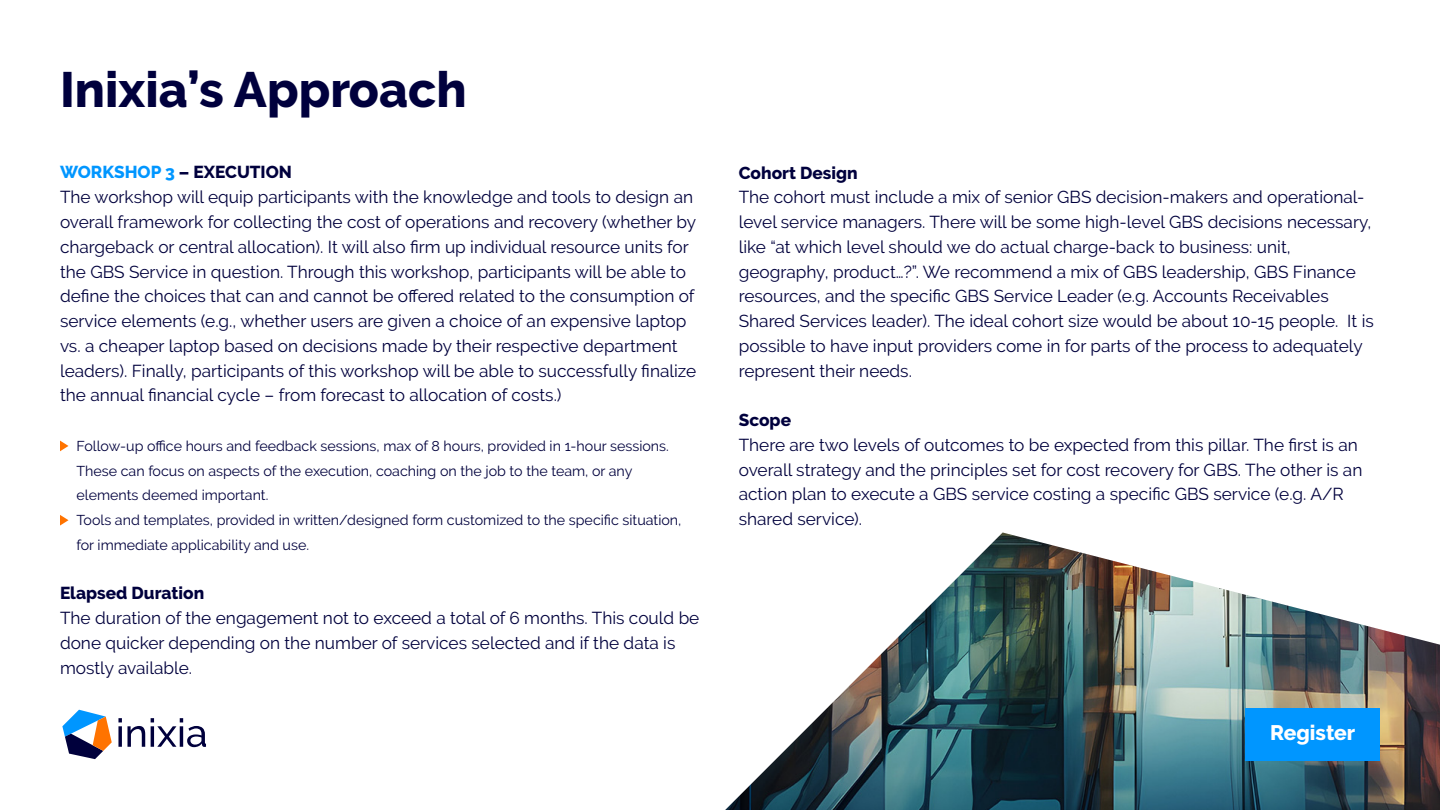
<style>
.page{position:relative;width:1440px;height:810px;background:#fff}
.page>*{position:absolute;margin:0;border:0;box-sizing:border-box;transform-origin:0 0}
.t1{font:800 49.5px "Raleway";color:#00003d}
.t2{font:800 21px "Raleway";color:#fff}
.t3{font:17.25px/24.8px "Raleway";color:#00003d}
.t4{font:800 17.25px "Raleway";color:#00003d}
.t5{font:14.25px/24.8px "Raleway";color:#00003d}
.s1{font-weight:800;color:#0096ff}
.s2{font-weight:800}
</style>
<div class="page">
<img style="left:725px;top:532px;width:715px;height:278px">
<div style="left:1245px;top:708px;width:135px;height:53px;background:#0096ff"></div>
<svg style="left:118px;top:718px;width:27px;height:29px"></svg>
<svg style="left:151px;top:718px;width:55px;height:29px"></svg>
<svg style="left:62px;top:710px;width:50px;height:49px"></svg>
<svg style="left:60px;top:441px;width:9px;height:10px"></svg>
<svg style="left:60px;top:515px;width:9px;height:11px"></svg>
<h1 class="t1" style="left:60px;top:61px;width:408px">Inixia’s Approach</h1>
<p class="t3" style="left:60px;top:160px;width:638px"><span class="s1">WORKSHOP 3</span> <span class="s2">– EXECUTION<br></span>The workshop will equip participants with the knowledge and tools to design an overall framework for collecting the cost of operations and recovery (whether by chargeback or central allocation). It will also firm up individual resource units for the GBS Service in question. Through this workshop, participants will be able to define the choices that can and cannot be offered related to the consumption of service elements (e.g., whether users are given a choice of an expensive laptop vs. a cheaper laptop based on decisions made by their respective department leaders). Finally, participants of this workshop will be able to successfully finalize the annual financial cycle – from forecast to allocation of costs.)</p>
<p class="t5" style="left:76px;top:433px;width:606px">Follow-up office hours and feedback sessions, max of 8 hours, provided in 1-hour sessions.<br>These can focus on aspects of the execution, coaching on the job to the team, or any elements deemed important.<br>Tools and templates, provided in written/designed form customized to the specific situation, for immediate applicability and use.</p>
<p class="t4" style="left:60px;top:583px;width:146px">Elapsed Duration</p>
<p class="t3" style="left:60px;top:606px;width:641px">The duration of the engagement not to exceed a total of 6 months. This could be done quicker depending on the number of services selected and if the data is mostly available.</p>
<p class="t4" style="left:739px;top:163px;width:120px">Cohort Design</p>
<p class="t3" style="left:739px;top:185px;width:637px">The cohort must include a mix of senior GBS decision-makers and operational&shy;level service managers. There will be some high-level GBS decisions necessary, like “at which level should we do actual charge-back to business: unit, geography, product…?”. We recommend a mix of GBS leadership, GBS Finance resources, and the specific GBS Service Leader (e.g. Accounts Receivables Shared Services leader). The ideal cohort size would be about 10-15 people. It is possible to have input providers come in for parts of the process to adequately represent their needs.</p>
<p class="t4" style="left:739px;top:410px;width:54px">Scope</p>
<p class="t3" style="left:739px;top:432px;width:625px">There are two levels of outcomes to be expected from this pillar. The first is an overall strategy and the principles set for cost recovery for GBS. The other is an action plan to execute a GBS service costing a specific GBS service (e.g. A/R shared service).</p>
<p class="t2" style="left:1270px;top:721px;width:87px">Register</p>
</div>
